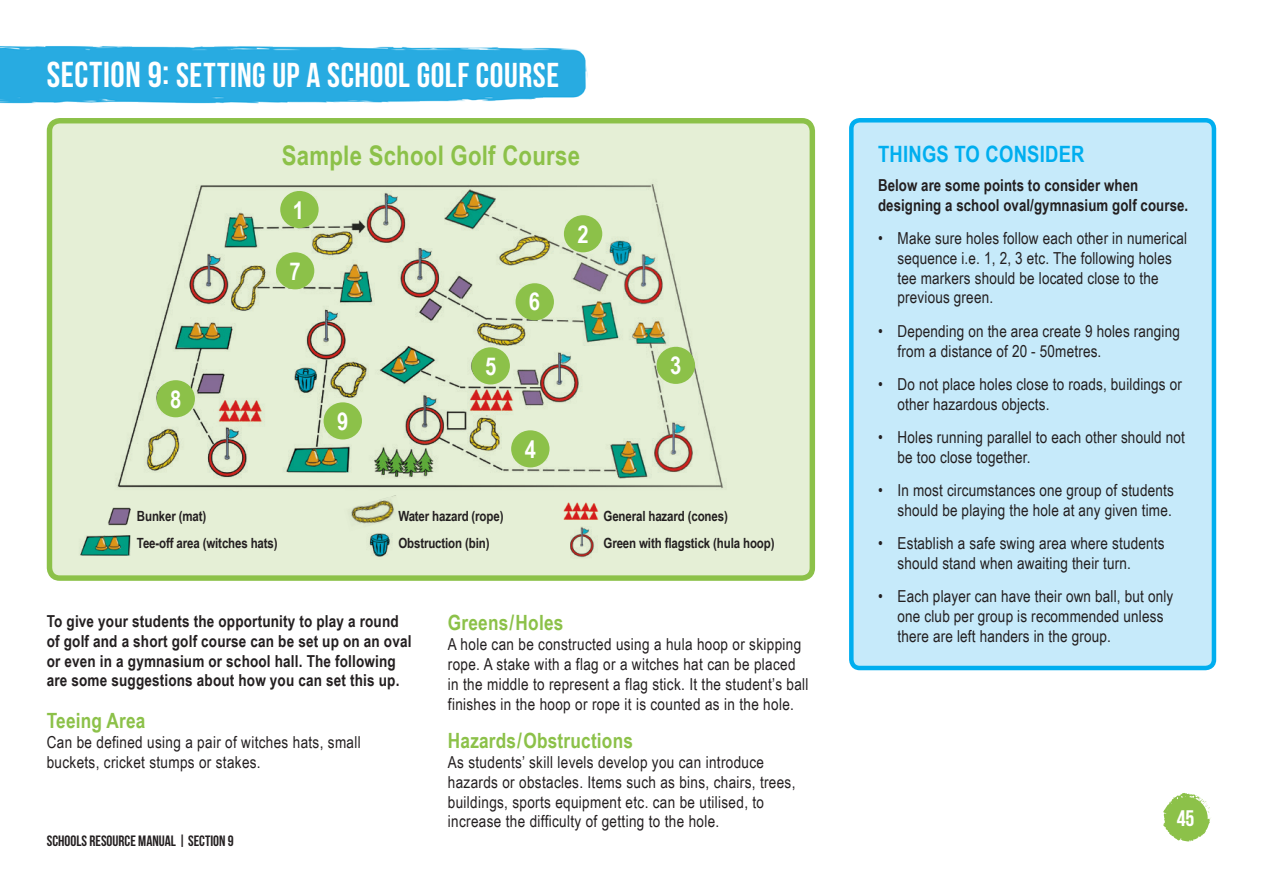
<style>
.page{position:relative;width:1263px;height:893px;background:#fff}
.page>*{position:absolute;margin:0;border:0;box-sizing:border-box;transform-origin:0 0}
.t1{font:34.5px "Bebas Neue";letter-spacing:.015em;color:#fff}
.t2{font:700 27px "Arial Narrow";letter-spacing:.01em;color:#8cc149}
.t3{font:700 24.6px "Arial Narrow";color:#fff}
.t4{font:700 22.5px "Arial Narrow";letter-spacing:.01em;color:#00aeef}
.t5{font:22.5px "Bebas Neue";color:#fff}
.t6{font:700 21px "Arial Narrow";letter-spacing:.01em;color:#8cc149}
.t7{font:16.5px/19.8px "Arial Narrow";letter-spacing:.01em;color:#231f20}
.t8{font:700 16.5px/19.8px "Arial Narrow";letter-spacing:.01em;color:#231f20}
.t9{font:15px "Bebas Neue";color:#231f20}
.t10{font:700 14.1px "Arial Narrow";letter-spacing:-.01em;color:#231f20}
.s1{font-size:36px}
</style>
<div class="page">
<svg style="left:1163px;top:793px;width:48px;height:49px"></svg>
<img style="left:0;top:46px;width:588px;height:58px">
<div style="left:851px;top:120px;width:363px;height:548px;background:#c6eafa;border-radius:9px"></div>
<div style="left:849px;top:118px;width:367px;height:552px;border:4px solid #00aeef;border-radius:9px"></div>
<div style="left:49px;top:121px;width:763px;height:457px;background:#e5efd6;border-radius:10px"></div>
<img style="left:64px;top:118px;width:711px;height:463px">
<div style="left:280px;top:191px;width:39px;height:37px;background:#8cc149;border-radius:50%"></div>
<div style="left:157px;top:380px;width:38px;height:37px;background:#8cc149;border-radius:50%"></div>
<div style="left:324px;top:402px;width:38px;height:37px;background:#8cc149;border-radius:50%"></div>
<div style="left:276px;top:252px;width:38px;height:37px;background:#8cc149;border-radius:50%"></div>
<div style="left:564px;top:215px;width:38px;height:37px;background:#8cc149;border-radius:50%"></div>
<div style="left:657px;top:347px;width:38px;height:37px;background:#8cc149;border-radius:50%"></div>
<div style="left:511px;top:430px;width:38px;height:37px;background:#8cc149;border-radius:50%"></div>
<div style="left:471px;top:347px;width:39px;height:37px;background:#8cc149;border-radius:50%"></div>
<div style="left:515px;top:283px;width:39px;height:37px;background:#8cc149;border-radius:50%"></div>
<img style="left:344px;top:495px;width:58px;height:36px">
<img style="left:367px;top:529px;width:25px;height:31px">
<img style="left:75px;top:535px;width:59px;height:24px">
<img style="left:570px;top:526px;width:28px;height:35px">
<img style="left:104px;top:502px;width:27px;height:25px">
<img style="left:560px;top:500px;width:44px;height:23px">
<p class="t1" style="left:47px;top:56px;width:514px"><span class="s1">SECTION 9:</span> SETTING UP A SCHOOL GOLF COURSE</p>
<p class="t2" style="left:282px;top:135px;width:300px">Sample School Golf Course</p>
<p class="t3" style="left:293px;top:191px;width:13px">1</p>
<p class="t3" style="left:289px;top:253px;width:13px">7</p>
<p class="t3" style="left:170px;top:380px;width:13px">8</p>
<p class="t10" style="left:137px;top:506px;width:71px">Bunker (mat)</p>
<p class="t10" style="left:137px;top:533px;width:142px">Tee-off area (witches hats)</p>
<p class="t3" style="left:337px;top:403px;width:13px">9</p>
<p class="t3" style="left:485px;top:348px;width:13px">5</p>
<p class="t3" style="left:529px;top:283px;width:13px">6</p>
<p class="t10" style="left:398px;top:506px;width:107px">Water hazard (rope)</p>
<p class="t10" style="left:398px;top:533px;width:93px">Obstruction (bin)</p>
<p class="t3" style="left:525px;top:431px;width:13px">4</p>
<p class="t3" style="left:577px;top:215px;width:13px">2</p>
<p class="t3" style="left:670px;top:347px;width:13px">3</p>
<p class="t10" style="left:603px;top:505px;width:126px">General hazard (cones)</p>
<p class="t10" style="left:603px;top:532px;width:172px">Green with flagstick (hula hoop)</p>
<p class="t8" style="left:47px;top:610px;width:366px">To give your students the opportunity to play a round of golf and a short golf course can be set up on an oval or even in a gymnasium or school hall. The following are some suggestions about how you can set this up.</p>
<p class="t6" style="left:47px;top:705px;width:100px">Teeing Area</p>
<p class="t7" style="left:47px;top:732px;width:315px">Can be defined using a pair of witches hats, small buckets, cricket stumps or stakes.</p>
<p class="t9" style="left:47px;top:833px;width:189px">SCHOOLS RESOURCE MANUAL | SECTION 9</p>
<p class="t6" style="left:448px;top:607px;width:117px">Greens/Holes</p>
<p class="t7" style="left:448px;top:634px;width:362px">A hole can be constructed using a hula hoop or skipping rope. A stake with a flag or a witches hat can be placed in the middle to represent a flag stick. It the student’s ball finishes in the hoop or rope it is counted as in the hole.</p>
<p class="t6" style="left:448px;top:725px;width:187px">Hazards/Obstructions</p>
<p class="t7" style="left:448px;top:752px;width:349px">As students’ skill levels develop you can introduce hazards or obstacles. Items such as bins, chairs, trees, buildings, sports equipment etc. can be utilised, to increase the difficulty of getting to the hole.</p>
<p class="t4" style="left:878px;top:137px;width:208px">THINGS TO CONSIDER</p>
<p class="t8" style="left:878px;top:174px;width:312px">Below are some points to consider when designing a school oval/gymnasium golf course.</p>
<p class="t7" style="left:897px;top:228px;width:291px;text-indent:-20px">• Make sure holes follow each other in numerical sequence i.e. 1, 2, 3 etc. The following holes tee markers should be located close to the previous green.</p>
<p class="t7" style="left:897px;top:320px;width:284px;text-indent:-20px">• Depending on the area create 9 holes ranging from a distance of 20 - 50metres.</p>
<p class="t7" style="left:897px;top:374px;width:286px;text-indent:-20px">• Do not place holes close to roads, buildings or other hazardous objects.</p>
<p class="t7" style="left:897px;top:427px;width:289px;text-indent:-20px">• Holes running parallel to each other should not be too close together.</p>
<p class="t7" style="left:878px;top:480px;width:297px;text-align:right">• In most circumstances one group of students should be playing the hole at any given time.</p>
<p class="t7" style="left:897px;top:533px;width:268px;text-indent:-20px">• Establish a safe swing area where students should stand when awaiting their turn.</p>
<p class="t7" style="left:897px;top:586px;width:277px;text-indent:-20px">• Each player can have their own ball, but only one club per group is recommended unless there are left handers in the group.</p>
<h3 class="t5" style="left:1177px;top:806px;width:19px">45</h3>
</div>
